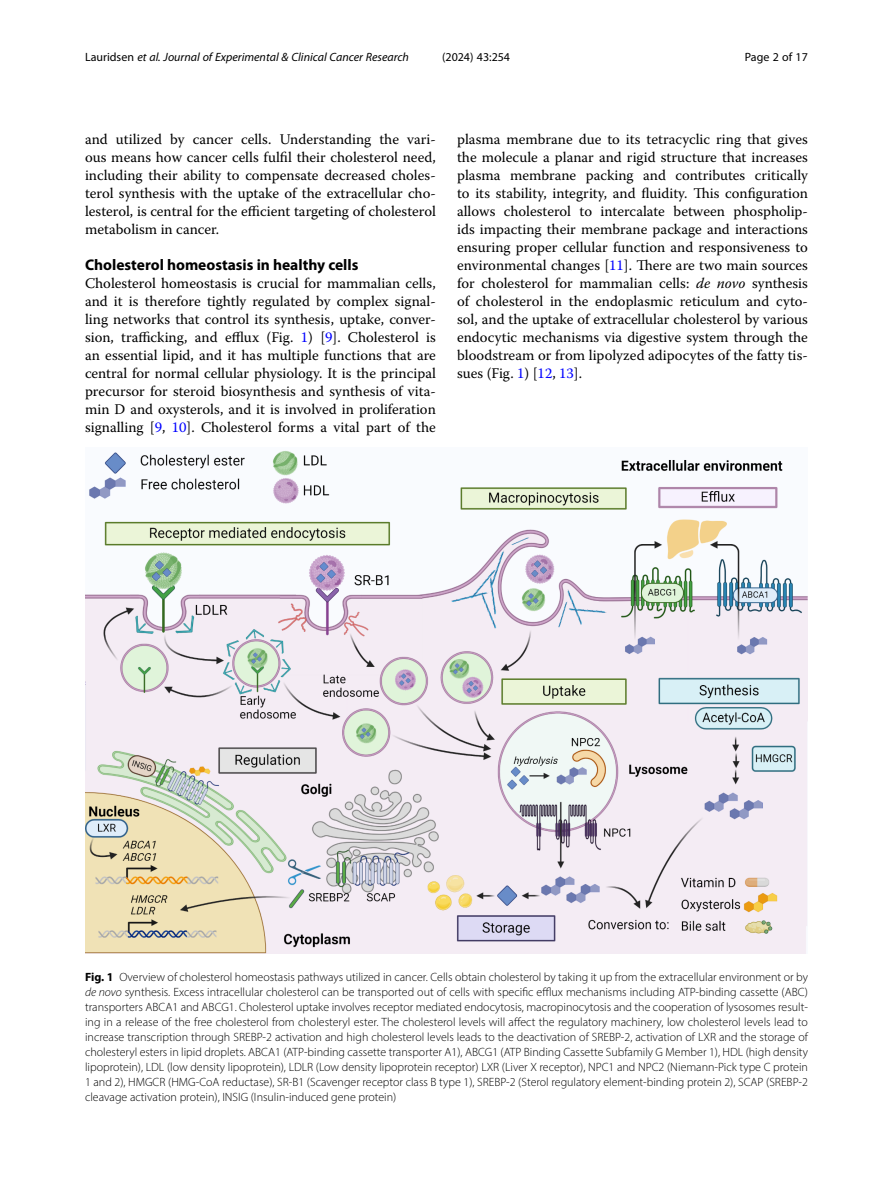
<style>
.page{position:relative;width:893px;height:1191px;background:#fff}
.page>*{position:absolute;margin:0;border:0;box-sizing:border-box;transform-origin:0 0}
.Head_1{font:700 15.45px "Myriad Pro";color:#000}
.Body_Text{font:14.7px/18px "Warnock Pro";color:#000;text-align:justify}
.Figure_Caption{font:300 12px/15px "Myriad Pro";color:#000;text-align:justify}
.t1{font:italic 12px "Myriad Pro";color:#000}
.t2{font:12px "Myriad Pro";color:#000}
.s1{font-style:normal}
.s2{color:#00f}
.s3{font-style:italic}
.s4{font-weight:700}
</style>
<div class="page">
<img style="left:85px;top:450px;width:723px;height:504px">
<p class="t1" style="left:85px;top:50px;width:325px"><span class="s1">Lauridsen</span> et al. Journal of Experimental &amp; Clinical Cancer Research</p>
<p class="t2" style="left:442px;top:50px;width:70px">(2024) 43:254</p>
<p class="t2" style="left:745px;top:50px;width:65px">Page 2 of 17</p>
<p class="Body_Text" style="left:85px;top:130px;width:352px">and utilized by cancer cells. Understanding the vari&shy;ous means how cancer cells fulfil their cholesterol need, including their ability to compensate decreased choles&shy;terol synthesis with the uptake of the extracellular cho&shy;lesterol, is central for the efficient targeting of cholesterol metabolism in cancer.</p>
<p class="Head_1" style="left:85px;top:255px;width:275px">Cholesterol homeostasis in healthy cells</p>
<p class="Body_Text" style="left:85px;top:274px;width:352px">Cholesterol homeostasis is crucial for mammalian cells, and it is therefore tightly regulated by complex signal&shy;ling networks that control its synthesis, uptake, conver&shy;sion, trafficking, and efflux (Fig. <span class="s2">1</span>) [<span class="s2">9</span>]. Cholesterol is an essential lipid, and it has multiple functions that are central for normal cellular physiology. It is the principal precursor for steroid biosynthesis and synthesis of vita&shy;min D and oxysterols, and it is involved in proliferation signalling [<span class="s2">9</span>, <span class="s2">10</span>]. Cholesterol forms a vital part of the</p>
<p class="Body_Text" style="left:457px;top:130px;width:352px">plasma membrane due to its tetracyclic ring that gives the molecule a planar and rigid structure that increases plasma membrane packing and contributes critically to its stability, integrity, and fluidity. This configuration allows cholesterol to intercalate between phospholip&shy;ids impacting their membrane package and interactions ensuring proper cellular function and responsiveness to environmental changes [<span class="s2">11</span>]. There are two main sources for cholesterol for mammalian cells: <span class="s3">de novo</span> synthesis of cholesterol in the endoplasmic reticulum and cyto&shy;sol, and the uptake of extracellular cholesterol by various endocytic mechanisms via digestive system through the bloodstream or from lipolyzed adipocytes of the fatty tis&shy;sues (Fig. <span class="s2">1</span>) [<span class="s2">12</span>, <span class="s2">13</span>].</p>
<p class="Figure_Caption" style="left:85px;top:969px;width:724px"><span class="s4">Fig. 1</span> Overview of cholesterol homeostasis pathways utilized in cancer. Cells obtain cholesterol by taking it up from the extracellular environment or by <span class="s3">de novo</span> synthesis. Excess intracellular cholesterol can be transported out of cells with specific efflux mechanisms including ATP-binding cassette (ABC) transporters ABCA1 and ABCG1. Cholesterol uptake involves receptor mediated endocytosis, macropinocytosis and the cooperation of lysosomes result&shy;ing in a release of the free cholesterol from cholesteryl ester. The cholesterol levels will affect the regulatory machinery, low cholesterol levels lead to increase transcription through SREBP-2 activation and high cholesterol levels leads to the deactivation of SREBP-2, activation of LXR and the storage of cholesteryl esters in lipid droplets. ABCA1 (ATP-binding cassette transporter A1), ABCG1 (ATP Binding Cassette Subfamily G Member 1), HDL (high density lipoprotein), LDL (low density lipoprotein), LDLR (Low density lipoprotein receptor) LXR (Liver X receptor), NPC1 and NPC2 (Niemann-Pick type C protein 1 and 2), HMGCR (HMG-CoA reductase), SR-B1 (Scavenger receptor class B type 1), SREBP-2 (Sterol regulatory element-binding protein 2), SCAP (SREBP-2 cleavage activation protein), INSIG (Insulin-induced gene protein)</p>
</div>
